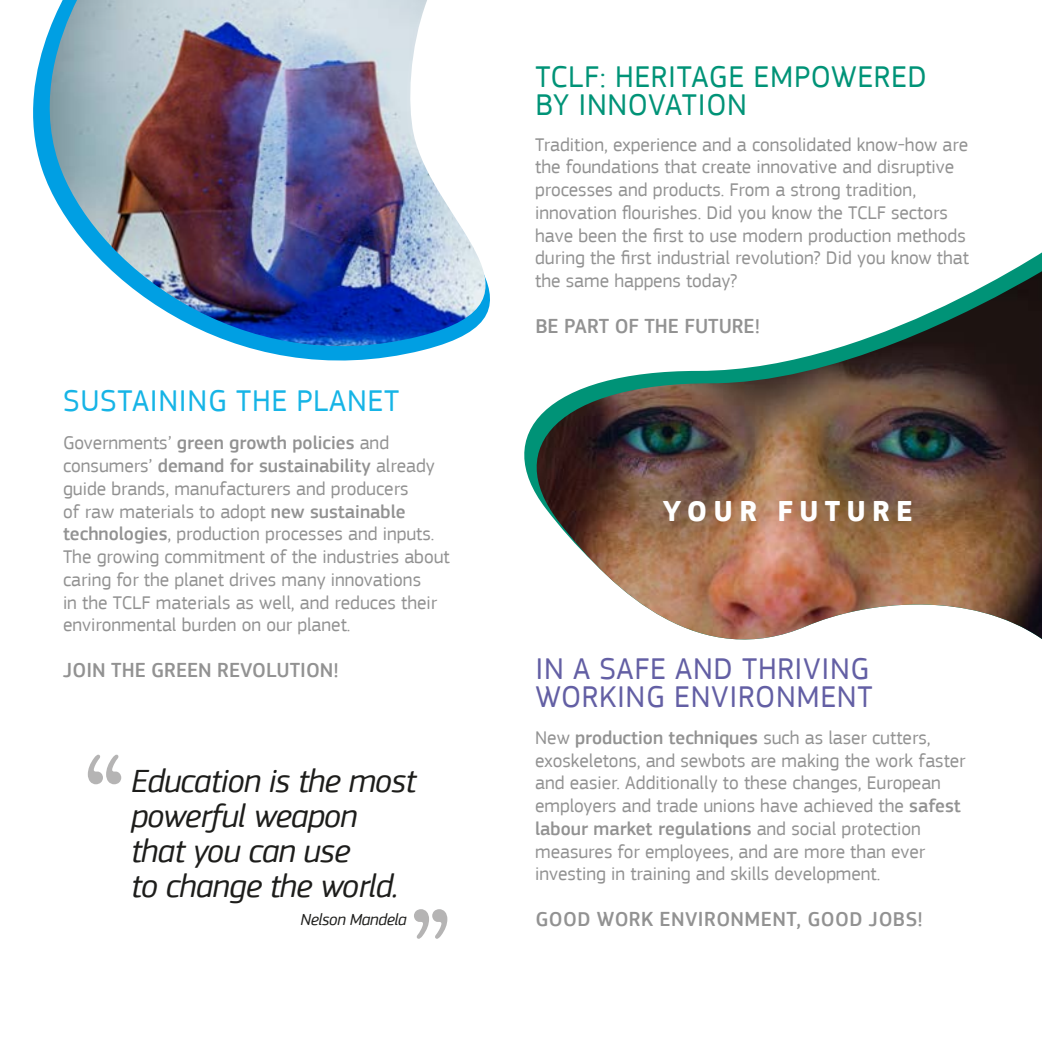
<style>
.page{position:relative;width:1042px;height:1042px;background:#fff}
.page>*{position:absolute;margin:0;border:0;box-sizing:border-box;transform-origin:0 0}
.t1{font:italic 33.6px/35px "EC Square Sans Pro";letter-spacing:-.02em;color:#1d1d1b}
.t2{font:31.5px/28.7px "EC Square Sans Pro";letter-spacing:.02em;color:#635fa4}
.t3{font:31.5px/28.7px "EC Square Sans Pro";letter-spacing:.02em;color:#009377}
.t4{font:31.5px "EC Square Sans Pro";letter-spacing:.02em;color:#16b4e6}
.t5{font:700 29.75px "EC Square Sans Pro";letter-spacing:.205em;color:#fff}
.t6{font:500 21px "EC Square Sans Pro";color:#929292}
.t7{font:500 21px "EC Square Sans Pro";letter-spacing:.02em;color:#929292}
.t8{font:19.25px/22.8px "EC Square Sans Pro";color:#929292}
.t9{font:italic 16.8px "EC Square Sans Pro";letter-spacing:-.02em;color:#1d1d1b}
.s1{font-weight:500}
</style>
<div class="page">
<svg style="left:88px;top:755px;width:33px;height:29px"></svg>
<svg style="left:414px;top:909px;width:33px;height:30px"></svg>
<img style="left:535px;top:271px;width:507px;height:369px">
<img style="left:37px;top:0;width:453px;height:361px">
<h2 class="t4" style="left:63px;top:382px;width:337px">SUSTAINING THE PLANET</h2>
<p class="t8" style="left:63px;top:432px;width:388px">Governments’ <span class="s1">green growth policies</span> and consumers’ <span class="s1">demand for sustainability</span> already guide brands, manufacturers and producers<br>of raw materials to adopt <span class="s1">new sustainable technologies</span>, production processes and inputs.<br>The growing commitment of the industries about caring for the planet drives many innovations<br>in the TCLF materials as well, and reduces their environmental burden on our planet.</p>
<p class="t6" style="left:63px;top:658px;width:277px">JOIN THE GREEN REVOLUTION!</p>
<h1 class="t1" style="left:131px;top:763px;width:286px">Education is the most powerful weapon that you can use<br>to change the world.</h1>
<p class="t9" style="left:300px;top:909px;width:108px">Nelson Mandela</p>
<h2 class="t3" style="left:535px;top:62px;width:393px">TCLF: HERITAGE EMPOWERED<br>BY INNOVATION</h2>
<p class="t8" style="left:535px;top:133px;width:435px">Tradition, experience and a consolidated know-how are the foundations that create innovative and disruptive processes and products. From a strong tradition, innovation flourishes. Did you know the TCLF sectors have been the first to use modern production methods during the first industrial revolution? Did you know that the same happens today?</p>
<p class="t6" style="left:535px;top:313px;width:226px">BE PART OF THE FUTURE!</p>
<h3 class="t5" style="left:663px;top:493px;width:252px">YOUR FUTURE</h3>
<h2 class="t2" style="left:535px;top:654px;width:339px">IN A SAFE AND THRIVING<br>WORKING ENVIRONMENT</h2>
<p class="t8" style="left:535px;top:726px;width:432px">New <span class="s1">production techniques</span> such as laser cutters, exoskeletons, and sewbots are making the work faster and easier. Additionally to these changes, European employers and trade unions have achieved the <span class="s1">safest labour market regulations</span> and social protection measures for employees, and are more than ever investing in training and skills development.</p>
<p class="t7" style="left:535px;top:906px;width:389px">GOOD WORK ENVIRONMENT, GOOD JOBS!</p>
</div>
